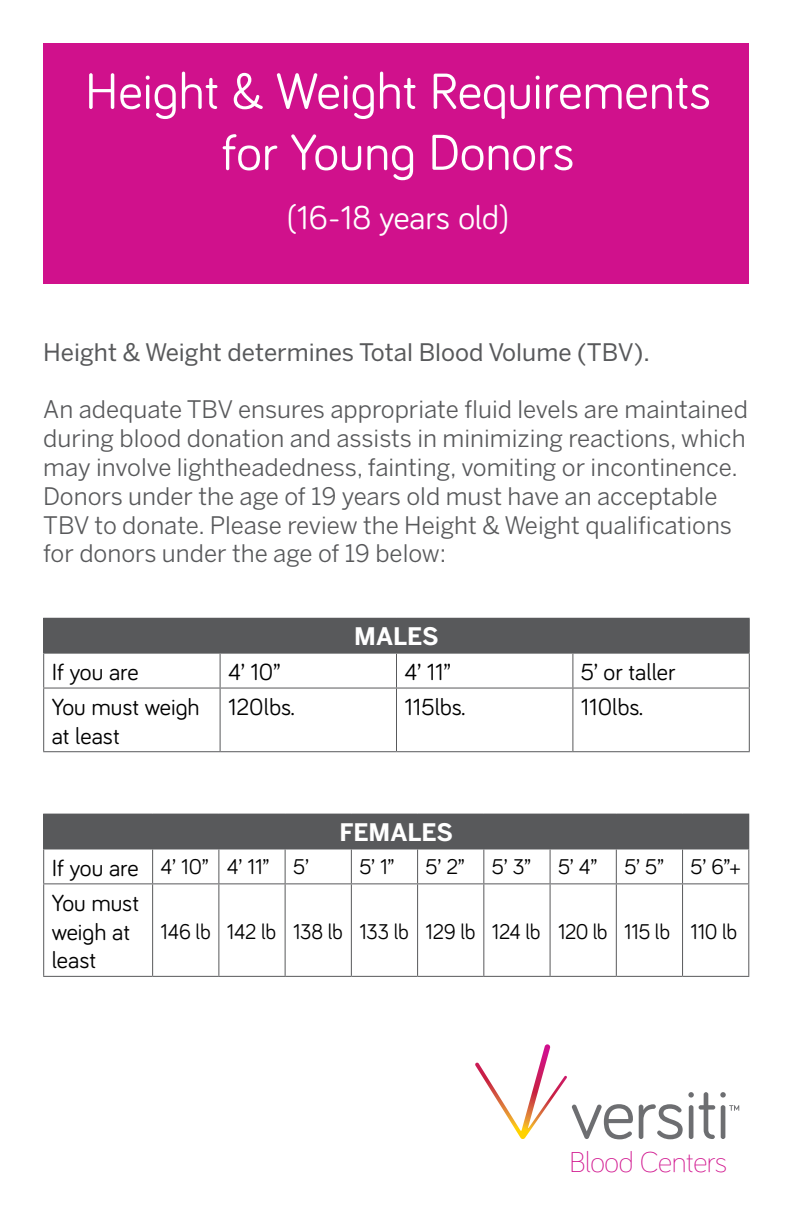
<style>
.page{position:relative;width:792px;height:1224px;background:#fff}
.page>*{position:absolute;margin:0;border:0;box-sizing:border-box;transform-origin:0 0}
.t1{font:52px/61.2px "Bariol";color:#fff;text-align:center}
.t2{font:34px "Bariol";color:#fff}
.t3{font:300 29.6px "Bariol";letter-spacing:-.015em;color:#d0118c}
.t4{font:24px/28.8px "Benton Sans";color:#58595b}
.t5{font:24px/28.8px "Bariol";color:#000}
.t6{font:24px "Benton Sans";color:#58595b}
.t7{font:700 24px "Benton Sans";color:#fff}
.t8{font:22px "Bariol";letter-spacing:-.01em;color:#000}
.t9{font:22px "Bariol";letter-spacing:-.01em;color:#000;scale:.96 1}
.s1{font-size:24px}
</style>
<div class="page">
<div style="left:44px;top:618px;width:705px;height:35px;background:#58595b"></div>
<hr style="left:43px;top:618px;width:177px;height:1px;background:#58595b">
<hr style="left:43px;top:619px;width:1px;height:34px;background:#58595b">
<hr style="left:573px;top:618px;width:177px;height:1px;background:#58595b">
<hr style="left:749px;top:619px;width:1px;height:34px;background:#58595b">
<hr style="left:43px;top:653px;width:177px;height:1px;background:#58595b">
<hr style="left:43px;top:654px;width:1px;height:34px;background:#58595b">
<hr style="left:220px;top:653px;width:176px;height:1px;background:#58595b">
<hr style="left:220px;top:654px;width:1px;height:34px;background:#58595b">
<hr style="left:396px;top:653px;width:177px;height:1px;background:#58595b">
<hr style="left:396px;top:654px;width:1px;height:34px;background:#58595b">
<hr style="left:573px;top:653px;width:177px;height:1px;background:#58595b">
<hr style="left:572px;top:654px;width:1px;height:34px;background:#58595b">
<hr style="left:749px;top:654px;width:1px;height:34px;background:#58595b">
<hr style="left:43px;top:688px;width:177px;height:1px;background:#58595b">
<hr style="left:43px;top:689px;width:1px;height:62px;background:#58595b">
<hr style="left:220px;top:688px;width:176px;height:1px;background:#58595b">
<hr style="left:220px;top:689px;width:1px;height:62px;background:#58595b">
<hr style="left:396px;top:688px;width:177px;height:1px;background:#58595b">
<hr style="left:396px;top:689px;width:1px;height:62px;background:#58595b">
<hr style="left:573px;top:688px;width:177px;height:1px;background:#58595b">
<hr style="left:572px;top:689px;width:1px;height:62px;background:#58595b">
<hr style="left:749px;top:689px;width:1px;height:62px;background:#58595b">
<hr style="left:43px;top:751px;width:177px;height:1px;background:#58595b">
<hr style="left:220px;top:751px;width:176px;height:1px;background:#58595b">
<hr style="left:396px;top:751px;width:177px;height:1px;background:#58595b">
<hr style="left:573px;top:751px;width:177px;height:1px;background:#58595b">
<div style="left:44px;top:814px;width:705px;height:35px;background:#58595b"></div>
<hr style="left:43px;top:814px;width:110px;height:1px;background:#58595b">
<hr style="left:43px;top:815px;width:1px;height:33px;background:#58595b">
<hr style="left:43px;top:848px;width:110px;height:1px;background:#58595b">
<hr style="left:43px;top:849px;width:1px;height:34px;background:#58595b">
<hr style="left:152px;top:849px;width:1px;height:34px;background:#58595b">
<hr style="left:218px;top:849px;width:1px;height:34px;background:#58595b">
<hr style="left:285px;top:849px;width:1px;height:34px;background:#58595b">
<hr style="left:351px;top:849px;width:1px;height:34px;background:#58595b">
<hr style="left:417px;top:849px;width:1px;height:34px;background:#58595b">
<hr style="left:483px;top:849px;width:1px;height:34px;background:#58595b">
<hr style="left:550px;top:849px;width:1px;height:34px;background:#58595b">
<hr style="left:616px;top:849px;width:1px;height:34px;background:#58595b">
<hr style="left:682px;top:849px;width:1px;height:34px;background:#58595b">
<hr style="left:748px;top:849px;width:1px;height:34px;background:#58595b">
<hr style="left:43px;top:883px;width:110px;height:1px;background:#58595b">
<hr style="left:43px;top:884px;width:1px;height:92px;background:#58595b">
<hr style="left:153px;top:883px;width:66px;height:1px;background:#58595b">
<hr style="left:152px;top:884px;width:1px;height:92px;background:#58595b">
<hr style="left:219px;top:883px;width:66px;height:1px;background:#58595b">
<hr style="left:218px;top:884px;width:1px;height:92px;background:#58595b">
<hr style="left:285px;top:883px;width:66px;height:1px;background:#58595b">
<hr style="left:285px;top:884px;width:1px;height:92px;background:#58595b">
<hr style="left:351px;top:883px;width:67px;height:1px;background:#58595b">
<hr style="left:351px;top:884px;width:1px;height:92px;background:#58595b">
<hr style="left:418px;top:883px;width:66px;height:1px;background:#58595b">
<hr style="left:417px;top:884px;width:1px;height:92px;background:#58595b">
<hr style="left:484px;top:883px;width:66px;height:1px;background:#58595b">
<hr style="left:483px;top:884px;width:1px;height:92px;background:#58595b">
<hr style="left:550px;top:883px;width:66px;height:1px;background:#58595b">
<hr style="left:550px;top:884px;width:1px;height:92px;background:#58595b">
<hr style="left:616px;top:883px;width:67px;height:1px;background:#58595b">
<hr style="left:616px;top:884px;width:1px;height:92px;background:#58595b">
<hr style="left:683px;top:883px;width:66px;height:1px;background:#58595b">
<hr style="left:682px;top:884px;width:1px;height:92px;background:#58595b">
<hr style="left:748px;top:884px;width:1px;height:92px;background:#58595b">
<hr style="left:43px;top:976px;width:110px;height:1px;background:#58595b">
<hr style="left:153px;top:976px;width:66px;height:1px;background:#58595b">
<hr style="left:219px;top:976px;width:66px;height:1px;background:#58595b">
<hr style="left:285px;top:976px;width:66px;height:1px;background:#58595b">
<hr style="left:351px;top:976px;width:67px;height:1px;background:#58595b">
<hr style="left:418px;top:976px;width:66px;height:1px;background:#58595b">
<hr style="left:484px;top:976px;width:66px;height:1px;background:#58595b">
<hr style="left:550px;top:976px;width:66px;height:1px;background:#58595b">
<hr style="left:616px;top:976px;width:67px;height:1px;background:#58595b">
<hr style="left:683px;top:976px;width:66px;height:1px;background:#58595b">
<svg style="left:475px;top:1044px;width:158px;height:95px"></svg>
<svg style="left:639px;top:1092px;width:100px;height:47px"></svg>
<div style="left:43px;top:43px;width:706px;height:241px;background:#d0118c"></div>
<h1 class="t1" style="left:85px;top:58px;width:628px">Height &amp; Weight Requirements for Young Donors</h1>
<h2 class="t2" style="left:287px;top:194px;width:224px">(16-18 years old)</h2>
<p class="t6" style="left:43px;top:338px;width:608px">Height &amp; Weight determines Total Blood Volume (TBV).</p>
<p class="t4" style="left:43px;top:395px;width:706px">An adequate TBV ensures appropriate fluid levels are maintained during blood donation and assists in minimizing reactions, which may involve lightheadedness, fainting, vomiting or incontinence.<br>Donors under the age of 19 years old must have an acceptable TBV to donate. Please review the Height &amp; Weight qualifications for donors under the age of 19 below:</p>
<p class="t7" style="left:354px;top:621px;width:86px">MALES</p>
<p class="t5" style="left:52px;top:656px;width:88px">If you are</p>
<p class="t5" style="left:228px;top:656px;width:54px">4’ 10”</p>
<p class="t5" style="left:405px;top:656px;width:48px">4’ 11”</p>
<p class="t5" style="left:581px;top:656px;width:96px">5’ or taller</p>
<p class="t5" style="left:52px;top:691px;width:149px">You must weigh at least</p>
<p class="t5" style="left:228px;top:691px;width:68px">120lbs.</p>
<p class="t5" style="left:405px;top:691px;width:62px">115lbs.</p>
<p class="t5" style="left:581px;top:691px;width:64px">110lbs.</p>
<p class="t7" style="left:339px;top:817px;width:115px">FEMALES</p>
<p class="t8" style="left:52px;top:852px;width:259px"><span class="s1">If you are</span> 4’ 10” 4’ 11” 5’</p>
<p class="t8" style="left:359px;top:852px;width:36px">5’ 1”</p>
<p class="t8" style="left:426px;top:852px;width:316px">5’ 2” 5’ 3” 5’ 4” 5’ 5” 5’ 6”+</p>
<p class="t5" style="left:52px;top:887px;width:89px">You must weigh at least</p>
<p class="t9" style="left:161px;top:916px;width:602px">146 lb 142 lb 138 lb 133 lb 129 lb 124 lb 120 lb 115 lb 110 lb</p>
<p class="t3" style="left:569px;top:1142px;width:159px">Blood Centers</p>
</div>
